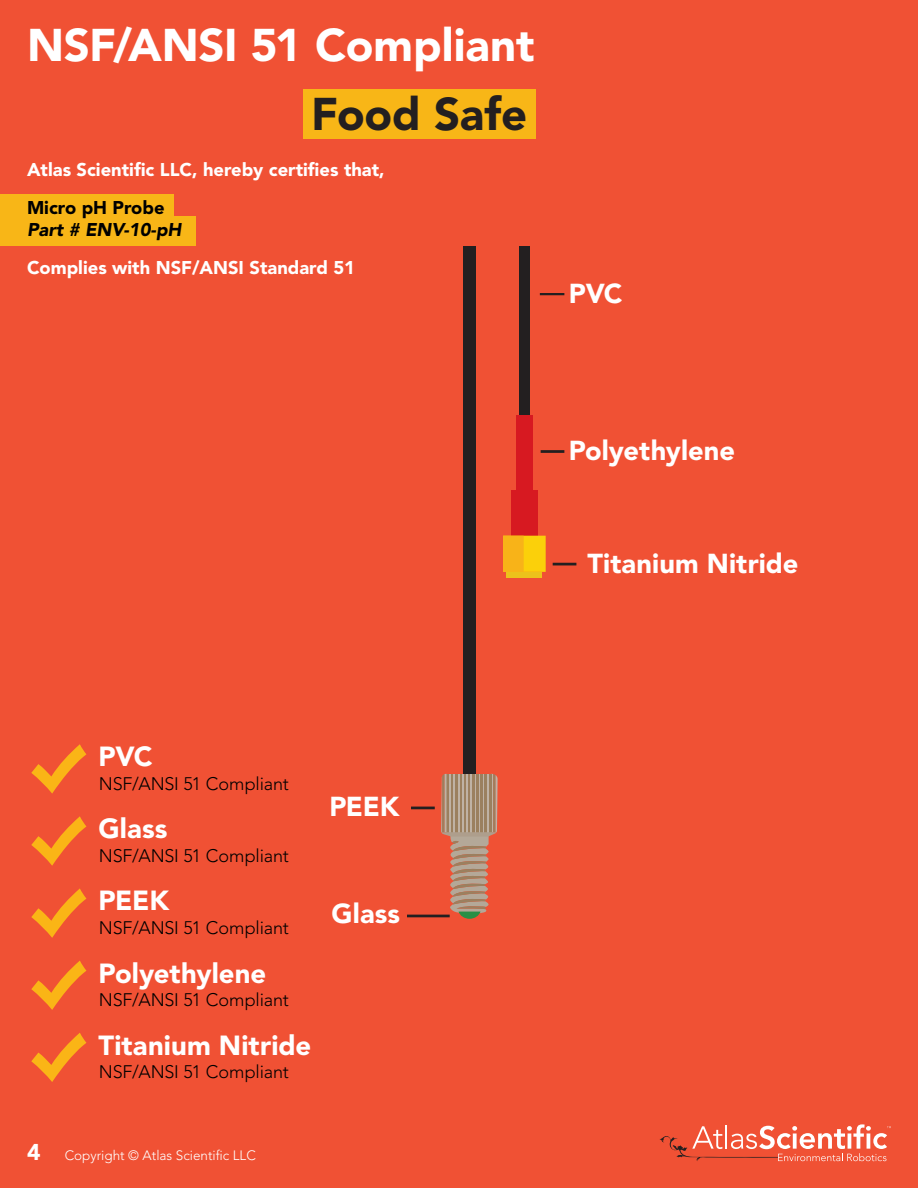
<style>
.page{position:relative;width:918px;height:1188px;background:#f05134}
.page>*{position:absolute;margin:0;border:0;box-sizing:border-box;transform-origin:0 0}
.t1{font:900 45.45px "Avenir LT Pro";letter-spacing:-.005em;color:#fff}
.t2{font:900 45.45px "Avenir LT Pro";letter-spacing:-.005em;color:#231f20}
.t3{font:900 27.45px "Avenir";letter-spacing:.005em;color:#fff}
.t4{font:900 27.15px "Avenir";letter-spacing:.005em;color:#fff}
.t5{font:900 18.3px/38.1px "Avenir LT Pro";color:#fff}
.t6{font:italic 900 18.3px "Avenir LT Pro";color:#000}
.t7{font:300 18px "Avenir";letter-spacing:-.01em;color:#000}
.t8{font:300 13.5px "Avenir LT Pro";color:#fff}
.s1{color:#000}
.s2{font-weight:900;font-size:22.65px}
</style>
<div class="page">
<div style="left:519px;top:246px;width:11px;height:187px;background:#231f20"></div>
<hr style="left:540px;top:293px;width:24px;height:2px;background:#231f20">
<hr style="left:541px;top:450px;width:23px;height:3px;background:#231f20">
<hr style="left:553px;top:563px;width:23px;height:2px;background:#231f20">
<hr style="left:411px;top:807px;width:24px;height:2px;background:#231f20">
<hr style="left:407px;top:915px;width:43px;height:2px;background:#231f20">
<div style="left:516px;top:415px;width:17px;height:81px;background:#d71921"></div>
<div style="left:511px;top:490px;width:26px;height:47px;background:#d71921"></div>
<div style="left:503px;top:536px;width:43px;height:36px;background:#fbd00a"></div>
<div style="left:503px;top:536px;width:21px;height:36px;background:#f8b318"></div>
<div style="left:507px;top:572px;width:35px;height:6px;background:#ecc21b"></div>
<div style="left:464px;top:246px;width:12px;height:528px;background:#231f20"></div>
<svg style="left:441px;top:774px;width:57px;height:145px"></svg>
<svg style="left:31px;top:961px;width:55px;height:49px"></svg>
<svg style="left:31px;top:888px;width:55px;height:50px"></svg>
<svg style="left:31px;top:816px;width:55px;height:50px"></svg>
<svg style="left:31px;top:744px;width:55px;height:50px"></svg>
<svg style="left:31px;top:1033px;width:55px;height:49px"></svg>
<div style="left:0;top:194px;width:174px;height:28px;background:#f8b617"></div>
<div style="left:0;top:217px;width:196px;height:29px;background:#f8b617"></div>
<div style="left:304px;top:89px;width:232px;height:50px;background:#f8b617"></div>
<svg style="left:660px;top:1124px;width:231px;height:37px"></svg>
<p class="t1" style="left:27px;top:18px;width:509px">NSF/ANSI 51 Compliant</p>
<p class="t2" style="left:311px;top:87px;width:218px">Food Safe</p>
<p class="t5" style="left:27px;top:150px;width:359px">Atlas Scientific LLC, hereby certifies that,<br><span class="s1">Micro pH Probe</span></p>
<p class="t6" style="left:27px;top:218px;width:156px">Part # ENV-10-pH</p>
<p class="t5" style="left:27px;top:248px;width:330px">Complies with NSF/ANSI Standard 51</p>
<p class="t4" style="left:569px;top:277px;width:55px">PVC</p>
<p class="t4" style="left:569px;top:434px;width:168px">Polyethylene</p>
<p class="t4" style="left:587px;top:547px;width:213px">Titanium Nitride</p>
<p class="t3" style="left:98px;top:740px;width:56px">PVC</p>
<p class="t7" style="left:99px;top:773px;width:192px">NSF/ANSI 51 Compliant</p>
<p class="t3" style="left:98px;top:812px;width:70px">Glass</p>
<p class="t7" style="left:99px;top:845px;width:192px">NSF/ANSI 51 Compliant</p>
<p class="t3" style="left:98px;top:884px;width:72px">PEEK</p>
<p class="t7" style="left:99px;top:917px;width:192px">NSF/ANSI 51 Compliant</p>
<p class="t3" style="left:98px;top:956px;width:169px">Polyethylene</p>
<p class="t7" style="left:99px;top:990px;width:192px">NSF/ANSI 51 Compliant</p>
<p class="t3" style="left:98px;top:1028px;width:214px">Titanium Nitride</p>
<p class="t7" style="left:99px;top:1062px;width:192px">NSF/ANSI 51 Compliant</p>
<p class="t4" style="left:329px;top:790px;width:72px">PEEK</p>
<p class="t4" style="left:332px;top:898px;width:70px">Glass</p>
<p class="t8" style="left:27px;top:1148px;width:230px"><span class="s2">4</span> Copyright © Atlas Scientific LLC</p>
</div>
